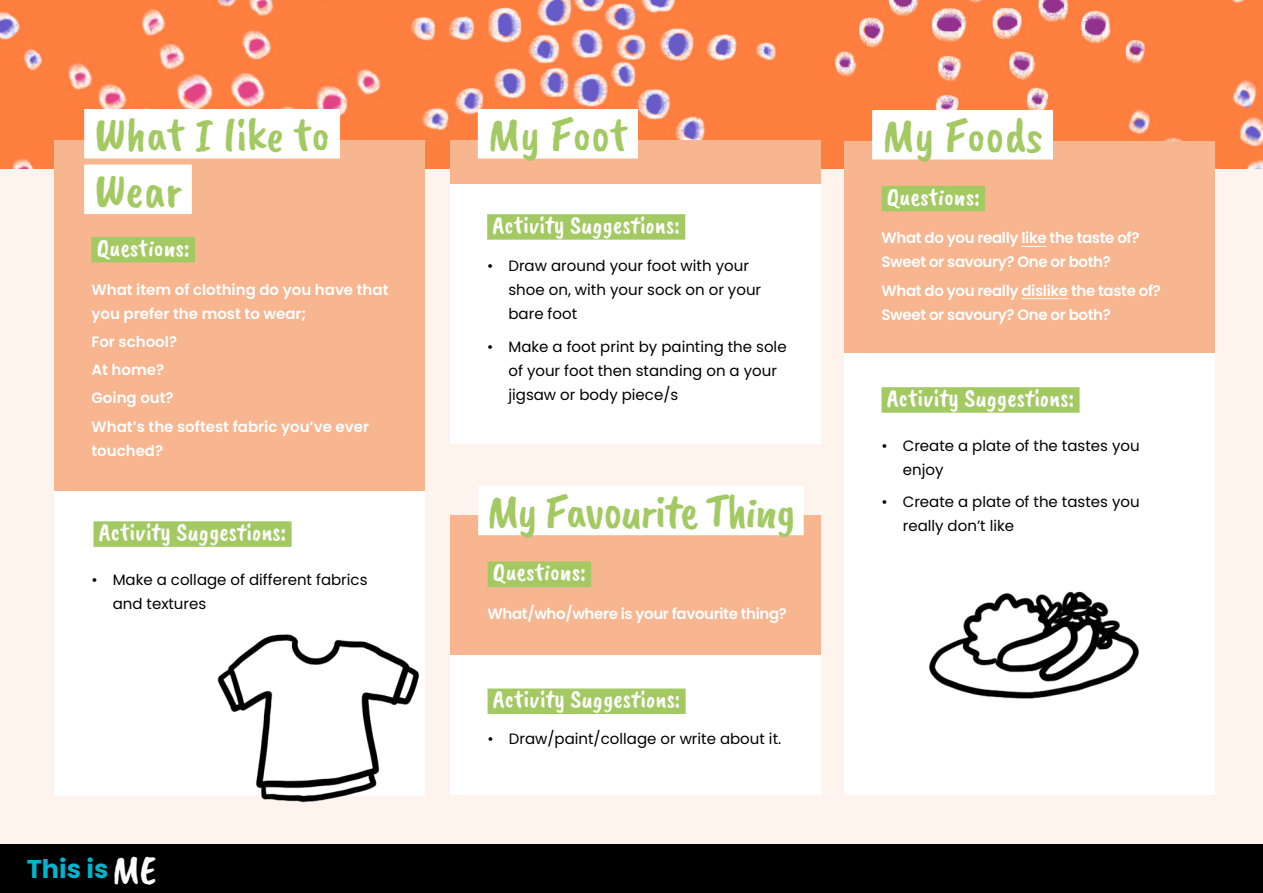
<style>
.page{position:relative;width:1263px;height:893px;background:#fef3ed}
.page>*{position:absolute;margin:0;border:0;box-sizing:border-box;transform-origin:0 0}
.t1{font:48px/55.5px "Caveat Brush";color:#a3c962}
.t2{font:48px "Caveat Brush";letter-spacing:-.03em;color:#a3c962}
.t3{font:700 25.65px "Poppins";color:#00b4ce}
.t4{font:25.5px "Caveat Brush";color:#fff}
.t5{font:15px/24px "Poppins";color:#000}
.t6{font:600 15px/24px "Poppins";letter-spacing:-.025em;color:#fff}
.t7{font:600 15px/28.2px "Poppins";color:#fff}
.s1{font-family:"Caveat Brush";font-weight:400;font-size:41.25px;color:#fff}
</style>
<div class="page">
<img style="left:0;top:0;width:1263px;height:168px">
<div style="left:54px;top:140px;width:371px;height:364px;background:#f7b590"></div>
<div style="left:54px;top:491px;width:371px;height:304px;background:#fff"></div>
<div style="left:450px;top:140px;width:371px;height:292px;background:#f7b590"></div>
<div style="left:450px;top:184px;width:371px;height:260px;background:#fff"></div>
<div style="left:91px;top:237px;width:104px;height:25px;background:#a3c962"></div>
<div style="left:94px;top:521px;width:198px;height:26px;background:#a3c962"></div>
<div style="left:487px;top:214px;width:198px;height:26px;background:#a3c962"></div>
<div style="left:84px;top:109px;width:256px;height:50px;background:#fff"></div>
<div style="left:84px;top:165px;width:108px;height:49px;background:#fff"></div>
<div style="left:478px;top:109px;width:160px;height:50px;background:#fff"></div>
<div style="left:450px;top:516px;width:371px;height:279px;background:#f7b590"></div>
<div style="left:844px;top:141px;width:371px;height:300px;background:#f7b590"></div>
<div style="left:450px;top:655px;width:371px;height:140px;background:#fff"></div>
<div style="left:844px;top:354px;width:371px;height:441px;background:#fff"></div>
<svg style="left:1021px;top:246px;width:25px;height:1px"></svg>
<hr style="left:1021px;top:298px;width:47px;height:1px;background:#fff">
<div style="left:488px;top:561px;width:103px;height:26px;background:#a3c962"></div>
<div style="left:881px;top:186px;width:104px;height:25px;background:#a3c962"></div>
<div style="left:488px;top:688px;width:198px;height:26px;background:#a3c962"></div>
<div style="left:881px;top:387px;width:198px;height:26px;background:#a3c962"></div>
<div style="left:478px;top:486px;width:326px;height:49px;background:#fff"></div>
<div style="left:872px;top:110px;width:181px;height:49px;background:#fff"></div>
<div style="left:0;top:844px;width:1263px;height:49px;background:#000"></div>
<img style="left:199px;top:634px;width:226px;height:169px">
<img style="left:929px;top:591px;width:210px;height:108px">
<h1 class="t1" style="left:94px;top:108px;width:237px">What I like to<br>Wear</h1>
<h1 class="t1" style="left:488px;top:108px;width:140px">My Foot</h1>
<h3 class="t4" style="left:97px;top:233px;width:94px">Questions:</h3>
<p class="t7" style="left:91px;top:277px;width:299px;line-height:24px">What item of clothing do you have that you prefer the most to wear;</p>
<p class="t7" style="left:91px;top:328px;width:279px">For school?<br>At home?<br>Going out?<br>What’s the softest fabric you’ve ever</p>
<p class="t7" style="left:91px;top:436px;width:73px">touched?</p>
<h3 class="t4" style="left:99px;top:517px;width:189px">Activity Suggestions:</h3>
<p class="t5" style="left:113px;top:568px;width:256px;text-indent:-21px">• Make a collage of different fabrics and textures</p>
<h2 class="t3" style="left:27px;top:854px;width:131px">This is<span class="s1">ME</span></h2>
<h3 class="t4" style="left:493px;top:210px;width:189px">Activity Suggestions:</h3>
<p class="t5" style="left:508px;top:254px;width:254px;text-indent:-21px">• Draw around your foot with your shoe on, with your sock on or your bare foot</p>
<p class="t5" style="left:508px;top:334px;width:280px;text-indent:-21px">• Make a foot print by painting the sole of your foot then standing on a your jigsaw or body piece/s</p>
<h1 class="t2" style="left:487px;top:484px;width:310px">My Favourite Thing</h1>
<h3 class="t4" style="left:493px;top:557px;width:94px">Questions:</h3>
<p class="t6" style="left:488px;top:602px;width:301px">What/who/where is your favourite thing?</p>
<h3 class="t4" style="left:493px;top:684px;width:189px">Activity Suggestions:</h3>
<p class="t5" style="left:488px;top:727px;width:295px">• Draw/paint/collage or write about it.</p>
<h1 class="t1" style="left:882px;top:109px;width:162px">My Foods</h1>
<h3 class="t4" style="left:887px;top:182px;width:94px">Questions:</h3>
<p class="t6" style="left:881px;top:226px;width:259px">What do you really like the taste of?<br>Sweet or savoury? One or both?</p>
<p class="t6" style="left:881px;top:278px;width:281px">What do you really dislike the taste of?<br>Sweet or savoury? One or both?</p>
<h3 class="t4" style="left:887px;top:383px;width:189px">Activity Suggestions:</h3>
<p class="t5" style="left:903px;top:434px;width:238px;text-indent:-21px">• Create a plate of the tastes you enjoy</p>
<p class="t5" style="left:903px;top:490px;width:238px;text-indent:-21px">• Create a plate of the tastes you really don’t like</p>
</div>
